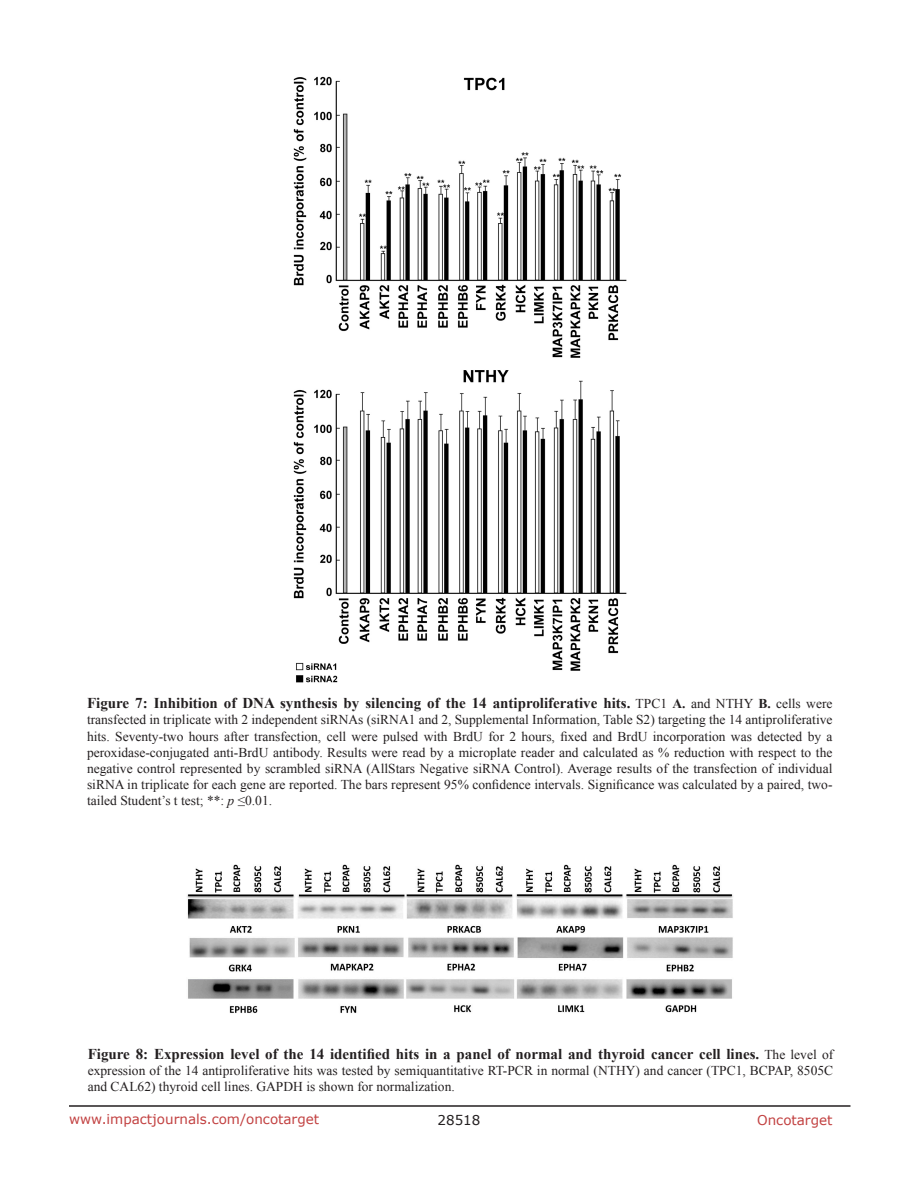
<style>
.page{position:relative;width:918px;height:1188px;background:#fff}
.page>*{position:absolute;margin:0;border:0;box-sizing:border-box;transform-origin:0 0}
.figuretext{font:700 15px "Times New Roman";color:#231f20}
.figuretext-2{font:13.5px/16.2px "Times New Roman";color:#231f20;text-align:justify}
.t1{font:13.5px "Verdana";color:#c24141}
.t2{font:13.5px "Verdana";color:#231f20}
.s1{font-weight:400;font-size:13.5px}
.s2{font-size:13.5px}
.s3{font-style:italic}
</style>
<div class="page">
<hr style="left:69px;top:1105px;width:781px;height:2px;background:#231f20">
<img style="left:293px;top:76px;width:333px;height:607px">
<img style="left:187px;top:865px;width:546px;height:148px">
<p class="figuretext" style="left:87px;top:693px;width:747px">Figure 7: Inhibition of DNA synthesis by silencing of the 14 antiproliferative hits. <span class="s1">TPC1</span> <span class="s2">A.</span> <span class="s1">and NTHY</span> <span class="s2">B.</span> <span class="s1">cells were</span></p>
<p class="figuretext-2" style="left:87px;top:711px;width:747px">transfected in triplicate with 2 independent siRNAs (siRNA1 and 2, Supplemental Information, Table S2) targeting the 14 antiproliferative hits. Seventy-two hours after transfection, cell were pulsed with BrdU for 2 hours, fixed and BrdU incorporation was detected by a peroxidase-conjugated anti-BrdU antibody. Results were read by a microplate reader and calculated as % reduction with respect to the negative control represented by scrambled siRNA (AllStars Negative siRNA Control). Average results of the transfection of individual siRNA in triplicate for each gene are reported. The bars represent 95% confidence intervals. Significance was calculated by a paired, two&shy;tailed Student’s t test; **: <span class="s3">p</span> ≤0.01.</p>
<p class="figuretext" style="left:88px;top:1043px;width:747px">Figure 8: Expression level of the 14 identified hits in a panel of normal and thyroid cancer cell lines. <span class="s1">The level of</span></p>
<p class="figuretext-2" style="left:88px;top:1062px;width:747px">expression of the 14 antiproliferative hits was tested by semiquantitative RT-PCR in normal (NTHY) and cancer (TPC1, BCPAP, 8505C and CAL62) thyroid cell lines. GAPDH is shown for normalization.</p>
<p class="t1" style="left:69px;top:1110px;width:252px">www.impactjournals.com/oncotarget</p>
<p class="t2" style="left:438px;top:1111px;width:44px">28518</p>
<p class="t1" style="left:757px;top:1111px;width:77px">Oncotarget</p>
</div>
